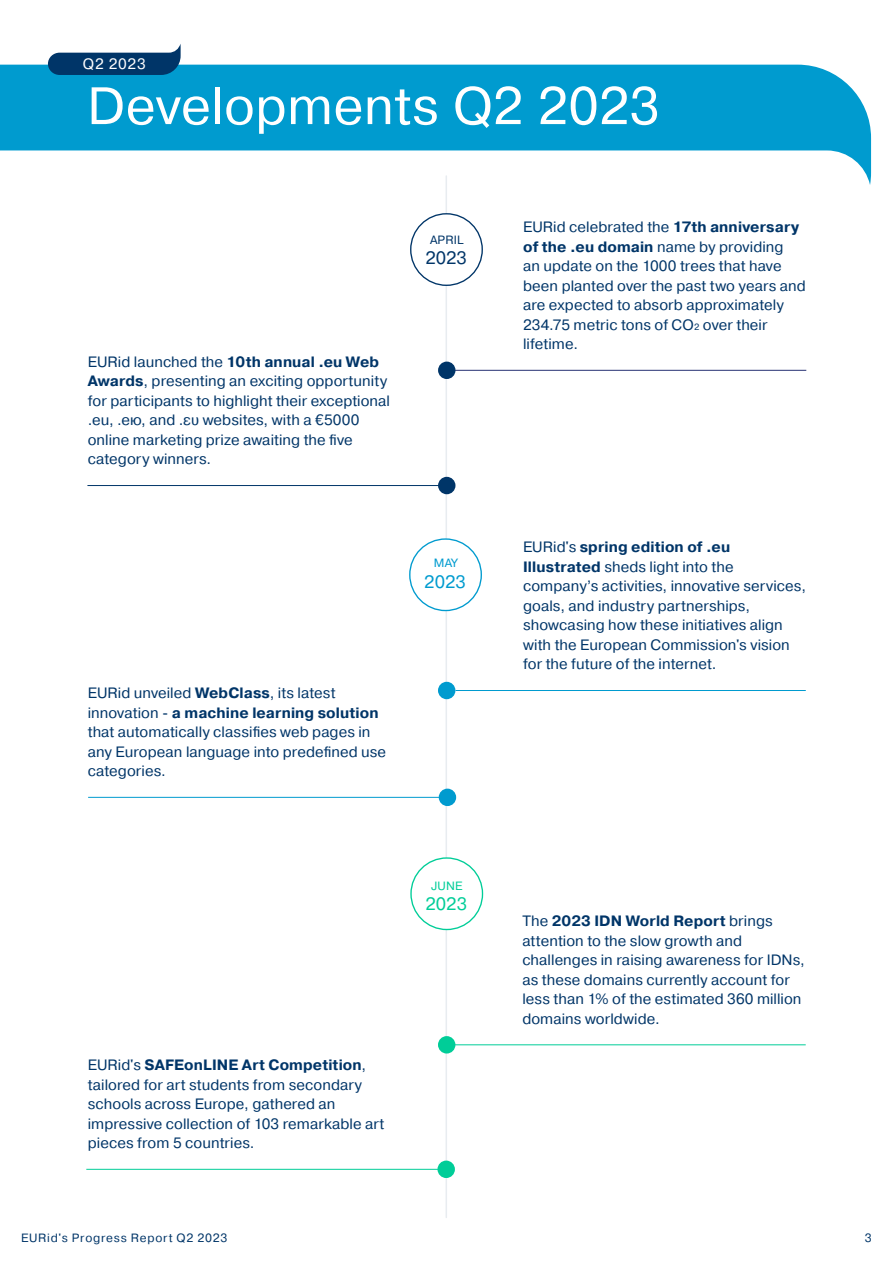
<style>
.page{position:relative;width:893px;height:1263px;background:#fff}
.page>*{position:absolute;margin:0;border:0;box-sizing:border-box;transform-origin:0 0}
.t1{font:52.5px "Pragmatica";letter-spacing:.01em;color:#fff}
.t2{font:17.85px "Pragmatica";color:#003568}
.t3{font:17.85px "Pragmatica";color:#00cd98}
.t4{font:17.85px "Pragmatica";color:#009bcf}
.t5{font:15px/19.5px "Pragmatica";letter-spacing:.005em;color:#003568}
.t6{font:15px "Pragmatica";letter-spacing:.05em;color:#fff}
.t7{font:12px "Pragmatica";letter-spacing:.06em;color:#003568}
.t8{font:12px "Pragmatica";color:#00cd98}
.t9{font:12px "Pragmatica";color:#009bcf}
.s1{font-weight:700}
</style>
<div class="page">
<hr style="left:446px;top:176px;width:1px;height:1041px;background:#e8ecf0">
<svg style="left:0;top:65px;width:871px;height:120px;fill:#009bcf"></svg>
<svg style="left:48px;top:44px;width:133px;height:31px"></svg>
<div style="left:411px;top:214px;width:71px;height:71px;background:#fff;border-radius:50%"></div>
<div style="left:410px;top:213px;width:73px;height:73px;border:1px solid #003568;border-radius:50%"></div>
<div style="left:411px;top:858px;width:71px;height:71px;background:#fff;border-radius:50%"></div>
<div style="left:410px;top:857px;width:73px;height:73px;border:1px solid #00cd98;border-radius:50%"></div>
<div style="left:410px;top:539px;width:71px;height:71px;background:#fff;border-radius:50%"></div>
<div style="left:409px;top:538px;width:73px;height:73px;border:1px solid #009bcf;border-radius:50%"></div>
<hr style="left:447px;top:370px;width:359px;height:1px;background:#273273">
<div style="left:438px;top:362px;width:17px;height:17px;background:#003568;border-radius:50%"></div>
<hr style="left:87px;top:485px;width:355px;height:1px;background:#003568">
<div style="left:438px;top:477px;width:17px;height:17px;background:#003568;border-radius:50%"></div>
<hr style="left:88px;top:797px;width:354px;height:1px;background:#009bcf">
<div style="left:439px;top:789px;width:17px;height:17px;background:#009bcf;border-radius:50%"></div>
<hr style="left:455px;top:690px;width:351px;height:1px;background:#009bcf">
<div style="left:438px;top:682px;width:17px;height:17px;background:#009bcf;border-radius:50%"></div>
<hr style="left:447px;top:1044px;width:359px;height:1px;background:#00cd98">
<div style="left:438px;top:1036px;width:17px;height:17px;background:#00cd98;border-radius:50%"></div>
<hr style="left:86px;top:1169px;width:359px;height:1px;background:#00cd98">
<div style="left:437px;top:1160px;width:18px;height:18px;background:#00cd98;border-radius:50%"></div>
<p class="t6" style="left:83px;top:55px;width:64px">Q2 2023</p>
<h1 class="t1" style="left:87px;top:74px;width:574px">Developments Q2 2023</h1>
<p class="t5" style="left:88px;top:352px;width:304px">EURid launched the <span class="s1">10th annual .eu Web Awards</span>, presenting an exciting opportunity for participants to highlight their exceptional .eu, .ею, and .ευ websites, with a €5000 online marketing prize awaiting the five category winners.</p>
<p class="t7" style="left:430px;top:233px;width:35px">APRIL</p>
<p class="t2" style="left:425px;top:247px;width:43px">2023</p>
<p class="t9" style="left:434px;top:556px;width:25px">MAY</p>
<p class="t4" style="left:424px;top:570px;width:43px">2023</p>
<p class="t5" style="left:88px;top:683px;width:300px">EURid unveiled <span class="s1">WebClass</span>, its latest innovation - <span class="s1">a machine learning solution </span>that automatically classifies web pages in any European language into predefined use categories.</p>
<p class="t8" style="left:431px;top:878px;width:33px">JUNE</p>
<p class="t3" style="left:425px;top:893px;width:43px">2023</p>
<p class="t5" style="left:88px;top:1055px;width:298px">EURid's <span class="s1">SAFEonLINE Art Competition</span>, tailored for art students from secondary schools across Europe, gathered an impressive collection of 103 remarkable art pieces from 5 countries.</p>
<p class="t7" style="left:21px;top:1231px;width:208px">EURid's Progress Report Q2 2023</p>
<p class="t5" style="left:523px;top:217px;width:284px">EURid celebrated the <span class="s1">17th anniversary of the .eu domain</span> name by providing<br>an update on the 1000 trees that have been planted over the past two years and are expected to absorb approximately 234.75 metric tons of CO₂ over their lifetime.</p>
<p class="t5" style="left:523px;top:538px;width:284px">EURid's <span class="s1">spring edition of .eu Illustrated</span> sheds light into the company’s activities, innovative services, goals, and industry partnerships, showcasing how these initiatives align with the European Commission's vision for the future of the internet.</p>
<p class="t5" style="left:522px;top:911px;width:284px">The <span class="s1">2023 IDN World Report</span> brings attention to the slow growth and challenges in raising awareness for IDNs, as these domains currently account for less than 1% of the estimated 360 million domains worldwide.</p>
<p class="t7" style="left:865px;top:1230px;width:8px">3</p>
</div>
